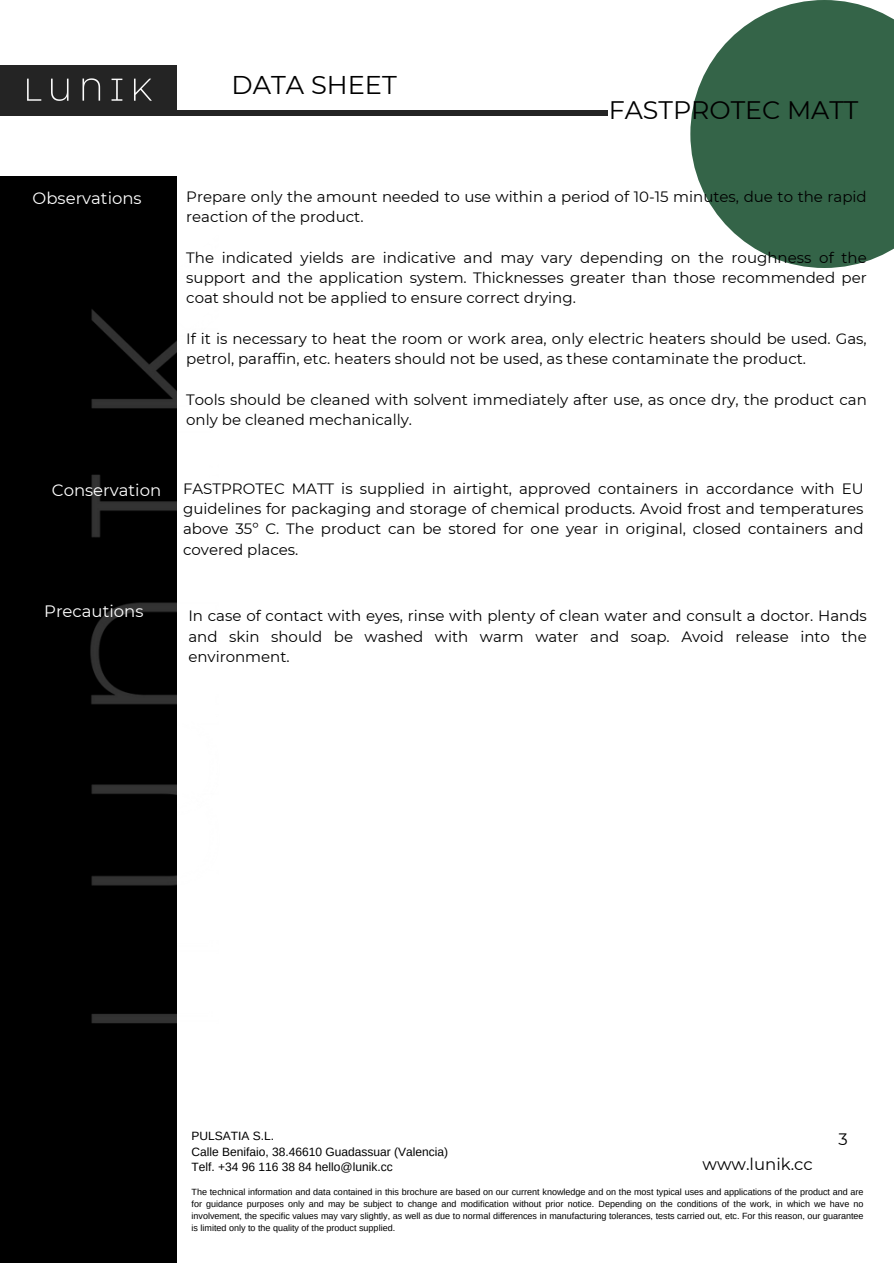
<style>
.page{position:relative;width:894px;height:1264px;background:#fff}
.page>*{position:absolute;margin:0;border:0;box-sizing:border-box;transform-origin:0 0}
.t1{font:25.65px "Montserrat";color:#000}
.t2{font:25.35px "Montserrat";color:#000}
.t3{font:19.5px "Montserrat";color:#fff}
.t4{font:16.5px "Montserrat";color:#fff}
.t5{font:16.5px "Montserrat";color:#000}
.t6{font:15px/20.2px "Montserrat";color:#000;text-align:justify}
.t7{font:12px/15.9px "Arimo";color:#000}
.t8{font:9px/12px "Arimo";color:#000;text-align:justify}
</style>
<div class="page">
<div style="left:0;top:110px;width:607px;height:5px;background:#242424"></div>
<svg style="left:690px;top:0;width:203px;height:268px;fill:#346448"></svg>
<div style="left:0;top:177px;width:177px;height:1086px;background:#000"></div>
<img style="left:90px;top:309px;width:87px;height:715px">
<div style="left:0;top:66px;width:177px;height:47px;background:#242424"></div>
<img style="left:10px;top:65px;width:159px;height:51px">
<h2 class="t1" style="left:231px;top:69px;width:167px">DATA SHEET</h2>
<h3 class="t2" style="left:608px;top:94px;width:251px">FASTPROTEC MATT</h3>
<p class="t4" style="left:33px;top:188px;width:111px">Observations</p>
<h3 class="t6" style="left:186px;top:187px;width:682px">Prepare only the amount needed to use within a period of 10-15 minutes, due to the rapid reaction of the product.</h3>
<h3 class="t6" style="left:186px;top:247px;width:682px">The indicated yields are indicative and may vary depending on the roughness of the support and the application system. Thicknesses greater than those recommended per coat should not be applied to ensure correct drying.</h3>
<p class="t6" style="left:186px;top:328px;width:682px">If it is necessary to heat the room or work area, only electric heaters should be used. Gas, petrol, paraffin, etc. heaters should not be used, as these contaminate the product.</p>
<h4 class="t6" style="left:186px;top:389px;width:682px">Tools should be cleaned with solvent immediately after use, as once dry, the product can only be cleaned mechanically.</h4>
<h2 class="t3" style="left:47px;top:478px;width:117px">Almacenaje</h2>
<h3 class="t4" style="left:52px;top:480px;width:111px">Conservation</h3>
<h3 class="t6" style="left:183px;top:478px;width:682px">FASTPROTEC MATT is supplied in airtight, approved containers in accordance with EU guidelines for packaging and storage of chemical products. Avoid frost and temperatures above 35º C. The product can be stored for one year in original, closed containers and covered places.</h3>
<p class="t4" style="left:44px;top:601px;width:101px">Precautions</p>
<h3 class="t6" style="left:188px;top:606px;width:679px">In case of contact with eyes, rinse with plenty of clean water and consult a doctor. Hands and skin should be washed with warm water and soap. Avoid release into the environment.</h3>
<h1 class="t7" style="left:191px;top:1127px;width:258px">PULSATIA S.L.<br>Calle Benifaio, 38.46610 Guadassuar (Valencia)<br>Telf. +34 96 116 38 84 hello@lunik.cc</h1>
<h1 class="t8" style="left:191px;top:1185px;width:673px">The technical information and data contained in this brochure are based on our current knowledge and on the most typical uses and applications of the product and are for guidance purposes only and may be subject to change and modification without prior notice. Depending on the conditions of the work, in which we have no involvement, the specific values may vary slightly, as well as due to normal differences in manufacturing tolerances, tests carried out, etc. For this reason, our guarantee is limited only to the quality of the product supplied.</h1>
<h3 class="t5" style="left:838px;top:1128px;width:11px">3</h3>
<p class="t5" style="left:702px;top:1154px;width:112px">www.lunik.cc</p>
</div>
